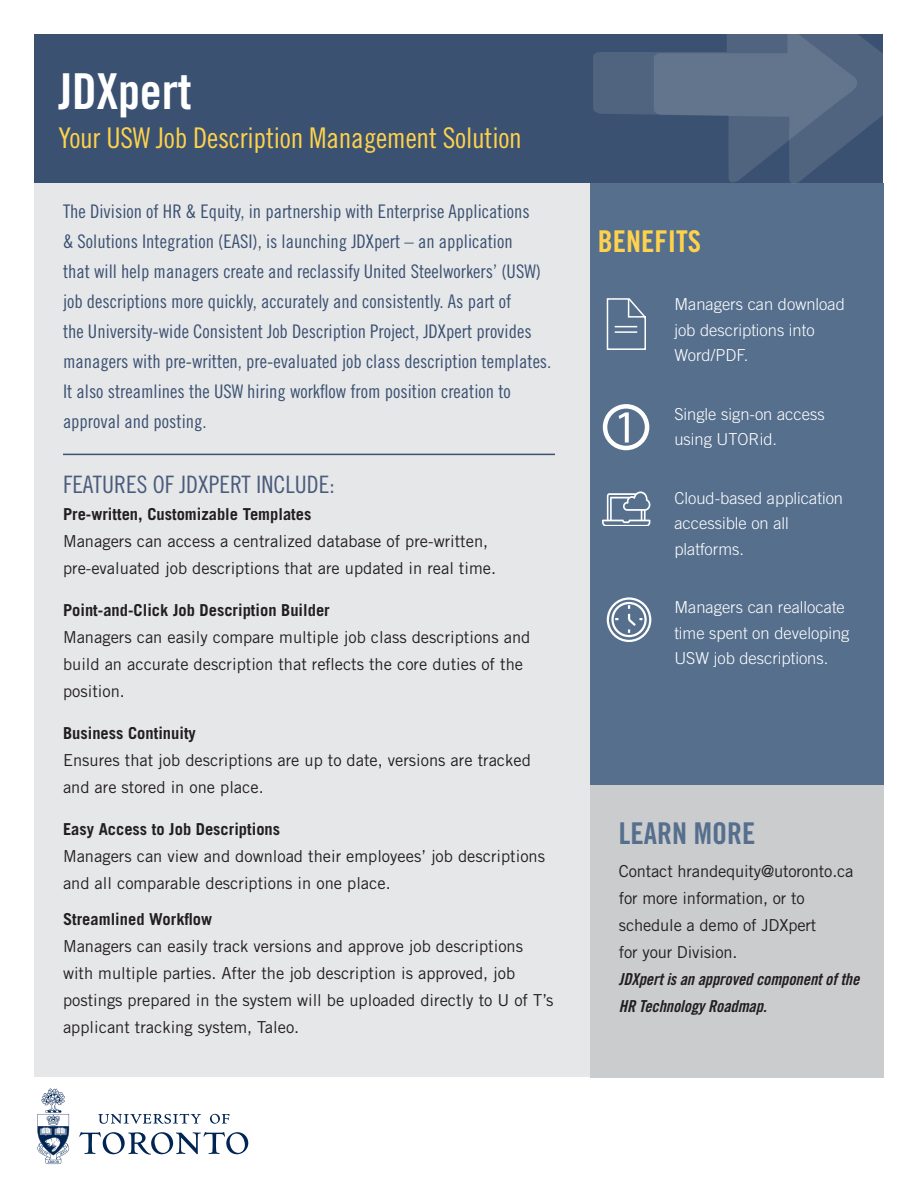
<style>
.page{position:relative;width:918px;height:1188px;background:#fff}
.page>*{position:absolute;margin:0;border:0;box-sizing:border-box;transform-origin:0 0}
.t1{font:49.5px "Trade Gothic LT Std Bd Cn 20";letter-spacing:-.005em;color:#fff}
.t2{font:30px "Trade Gothic LT Std Bd Cn 20";color:#556f8d}
.t3{font:30px "Trade Gothic LT Std Bd Cn 20";color:#fed24c}
.t4{font:28.5px "Trade Gothic LT Std Cn 18";letter-spacing:-.01em;color:#fed24c}
.t5{font:24px "Trade Gothic LT Std Cn 18";color:#4a5c7b}
.t6{font:18.75px/30px "Trade Gothic LT Std Cn 18";color:#3b5171}
.t7{font:16.5px/27px "Trade Gothic LT Std";color:#231f20}
.t8{font:300 16.5px/25.5px "Trade Gothic LT Std";color:#fff}
.t9{font:16.5px/27px "Trade Gothic LT Std Bd Cn 20 Obl";letter-spacing:-.01em;color:#231f20}
.s1{font-weight:700}
</style>
<div class="page">
<div style="left:34px;top:34px;width:850px;height:150px;background:#3b5171"></div>
<div style="left:34px;top:184px;width:570px;height:893px;background:#e6e7e9"></div>
<hr style="left:63px;top:454px;width:492px;height:1px;background:#3b5171">
<svg style="left:37px;top:1088px;width:33px;height:76px"></svg>
<svg style="left:79px;top:1114px;width:169px;height:41px"></svg>
<div style="left:590px;top:184px;width:294px;height:808px;background:#556f8d"></div>
<div style="left:603px;top:404px;width:46px;height:46px;border:4px solid #fff;border-radius:50%"></div>
<svg style="left:619px;top:412px;width:10px;height:31px"></svg>
<svg style="left:859px;top:34px;width:25px;height:150px;fill:#506480"></svg>
<svg style="left:593px;top:34px;width:266px;height:150px"></svg>
<div style="left:590px;top:785px;width:294px;height:292px;background:#cbccce"></div>
<svg style="left:602px;top:491px;width:48px;height:35px"></svg>
<svg style="left:607px;top:298px;width:39px;height:52px"></svg>
<svg style="left:607px;top:597px;width:45px;height:45px"></svg>
<p class="t1" style="left:58px;top:62px;width:135px">JDXpert</p>
<p class="t4" style="left:58px;top:121px;width:465px">Your USW Job Description Management Solution</p>
<p class="t6" style="left:63px;top:196px;width:490px">The Division of HR &amp; Equity, in partnership with Enterprise Applications<br>&amp; Solutions Integration (EASI), is launching JDXpert – an application<br>that will help managers create and reclassify United Steelworkers’ (USW) job descriptions more quickly, accurately and consistently. As part of<br>the University-wide Consistent Job Description Project, JDXpert provides managers with pre-written, pre-evaluated job class description templates.<br>It also streamlines the USW hiring workflow from position creation to approval and posting.</p>
<p class="t5" style="left:63px;top:470px;width:273px">FEATURES OF JDXPERT INCLUDE:</p>
<p class="t7" style="left:63px;top:500px;width:435px"><span class="s1">Pre-written, Customizable Templates<br></span>Managers can access a centralized database of pre-written, pre-evaluated job descriptions that are updated in real time.</p>
<p class="t7" style="left:63px;top:596px;width:469px"><span class="s1">Point-and-Click Job Description Builder<br></span>Managers can easily compare multiple job class descriptions and build an accurate description that reflects the core duties of the position.</p>
<p class="t7" style="left:63px;top:719px;width:469px"><span class="s1">Business Continuity<br></span>Ensures that job descriptions are up to date, versions are tracked and are stored in one place.</p>
<p class="t7" style="left:63px;top:815px;width:484px"><span class="s1">Easy Access to Job Descriptions<br></span>Managers can view and download their employees’ job descriptions and all comparable descriptions in one place.</p>
<p class="t7" style="left:63px;top:905px;width:492px"><span class="s1">Streamlined Workflow<br></span>Managers can easily track versions and approve job descriptions with multiple parties. After the job description is approved, job postings prepared in the system will be uploaded directly to U of T’s applicant tracking system, Taleo.</p>
<p class="t3" style="left:598px;top:223px;width:105px">BENEFITS</p>
<p class="t8" style="left:674px;top:291px;width:172px">Managers can download job descriptions into<br>Word/PDF.</p>
<p class="t8" style="left:674px;top:401px;width:152px">Single sign-on access using UTORid.</p>
<p class="t8" style="left:674px;top:485px;width:170px">Cloud-based application accessible on all platforms.</p>
<p class="t8" style="left:674px;top:594px;width:177px">Managers can reallocate time spent on developing<br>USW job descriptions.</p>
<p class="t2" style="left:619px;top:815px;width:138px">LEARN MORE</p>
<p class="t7" style="left:619px;top:857px;width:236px">Contact hrandequity@utoronto.ca for more information, or to schedule a demo of JDXpert<br>for your Division.</p>
<p class="t9" style="left:619px;top:966px;width:242px">JDXpert is an approved component of the<br>HR Technology Roadmap.</p>
</div>
